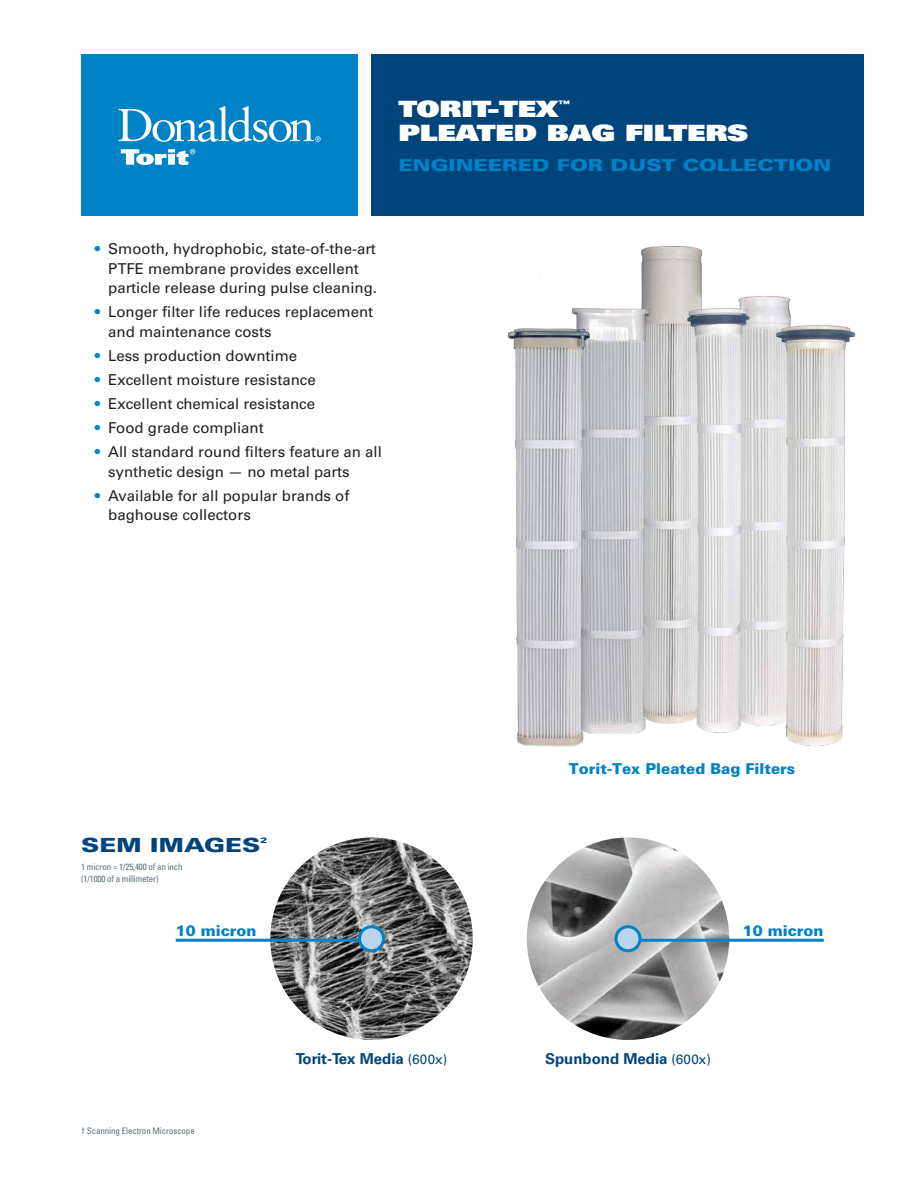
<style>
.page{position:relative;width:918px;height:1188px;background:#fff}
.page>*{position:absolute;margin:0;border:0;box-sizing:border-box;transform-origin:0 0}
.t1{font:22.5px "Univers LT Std X Black";letter-spacing:-.01em;color:#fff;scale:1.3 1}
.t2{font:900 19.5px "Univers LT Std";color:#00447c;scale:1.3 1}
.t3{font:900 16.5px "Univers LT Std";color:#0082c7;scale:1.3 1}
.t4{font:15px/19.5px "Univers LT Std";color:#231f20}
.t5{font:900 15px "Univers LT Std";color:#0082c7}
.t6{font:700 15px "Univers LT Std";color:#00447c}
.t7{font:condensed 9px/12px "Univers LT Std";letter-spacing:-.015em;color:#5d707c}
.t8{font:9px "Univers LT Std X Black";color:#fff;scale:1.3 1}
.t9{font:900 7.8px "Univers LT Std";color:#00447c;scale:1.3 1}
.s1{color:#0082c7}
.s2{font-weight:400;font-size:13.5px}
</style>
<div class="page">
<div style="left:81px;top:54px;width:277px;height:162px;background:#0082c7"></div>
<svg style="left:121px;top:149px;width:74px;height:16px"></svg>
<svg style="left:119px;top:106px;width:202px;height:36px"></svg>
<div style="left:372px;top:54px;width:492px;height:162px;background:#00447c"></div>
<img style="left:527px;top:837px;width:202px;height:203px;border-radius:101px">
<img style="left:270px;top:837px;width:203px;height:203px;border-radius:101px">
<hr style="left:176px;top:939px;width:189px;height:3px;background:#0082c7">
<div style="left:360px;top:927px;width:24px;height:24px;background:#bad4ee;border-radius:50%"></div>
<div style="left:358px;top:925px;width:27px;height:27px;border:3px solid #0082c7;border-radius:50%"></div>
<hr style="left:635px;top:939px;width:189px;height:3px;background:#0082c7">
<div style="left:616px;top:927px;width:24px;height:24px;background:#bad4ee;border-radius:50%"></div>
<div style="left:615px;top:925px;width:27px;height:27px;border:3px solid #0082c7;border-radius:50%"></div>
<img style="left:508px;top:245px;width:348px;height:502px">
<h1 class="t1" style="left:399px;top:94px;width:125px">TORIT-TEX</h1>
<p class="t8" style="left:558px;top:98px;width:10px">™</p>
<h1 class="t1" style="left:399px;top:118px;width:271px">PLEATED BAG FILTERS</h1>
<p class="t3" style="left:399px;top:154px;width:334px">ENGINEERED FOR DUST COLLECTION</p>
<p class="t4" style="left:108px;top:239px;width:270px;text-indent:-14px"><span class="s1">•</span> Smooth, hydrophobic, state-of-the-art<br>PTFE membrane provides excellent particle release during pulse cleaning.</p>
<p class="t4" style="left:108px;top:302px;width:266px;text-indent:-14px"><span class="s1">•</span> Longer filter life reduces replacement and maintenance costs</p>
<p class="t4" style="left:95px;top:346px;width:204px"><span class="s1">•</span> Less production downtime</p>
<p class="t4" style="left:95px;top:370px;width:223px"><span class="s1">•</span> Excellent moisture resistance</p>
<p class="t4" style="left:95px;top:394px;width:222px"><span class="s1">•</span> Excellent chemical resistance</p>
<p class="t4" style="left:95px;top:418px;width:171px"><span class="s1">•</span> Food grade compliant</p>
<p class="t4" style="left:108px;top:442px;width:275px;text-indent:-14px"><span class="s1">•</span> All standard round filters feature an all synthetic design — no metal parts</p>
<p class="t4" style="left:108px;top:486px;width:243px;text-indent:-14px"><span class="s1">•</span> Available for all popular brands of baghouse collectors</p>
<h2 class="t2" style="left:81px;top:832px;width:139px">SEM IMAGES</h2>
<p class="t9" style="left:260px;top:835px;width:7px">2</p>
<p class="t7" style="left:81px;top:861px;width:103px">1 micron = 1/25,400 of an inch (1/1000 of a millimeter)</p>
<p class="t5" style="left:176px;top:921px;width:82px">10 micron</p>
<p class="t5" style="left:569px;top:759px;width:228px">Torit-Tex Pleated Bag Filters</p>
<p class="t5" style="left:743px;top:921px;width:82px">10 micron</p>
<p class="t7" style="left:81px;top:1125px;width:115px">† Scanning Electron Microscope</p>
<p class="t6" style="left:296px;top:1050px;width:153px">Torit-Tex Media <span class="s2">(600x)</span></p>
<p class="t6" style="left:545px;top:1050px;width:167px">Spunbond Media <span class="s2">(600x)</span></p>
</div>
